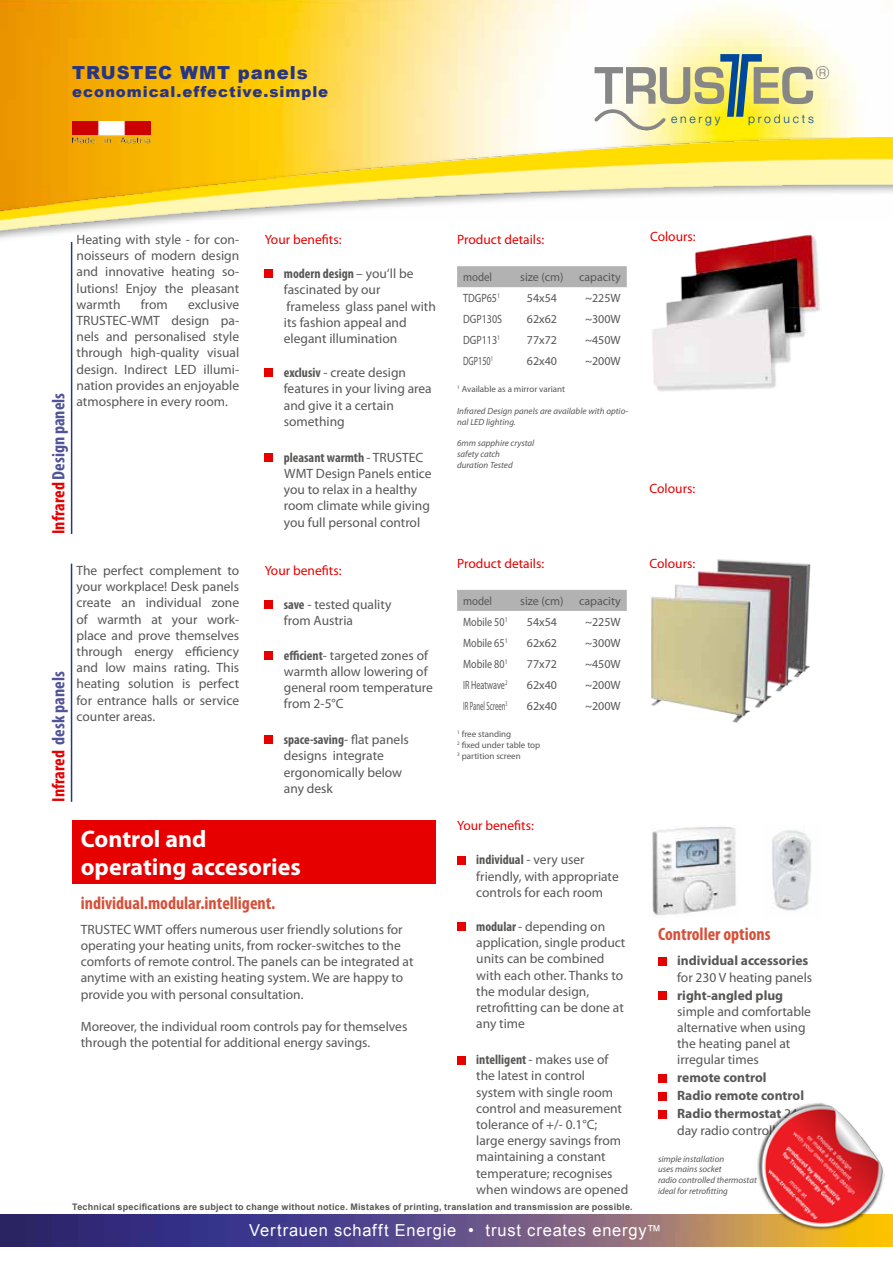
<style>
.page{position:relative;width:893px;height:1263px;background:#fff}
.page>*{position:absolute;margin:0;border:0;box-sizing:border-box;transform-origin:0 0}
.t1{font:700 24px/28.8px "Myriad Pro";color:#fff}
.t2{font:19.2px "Eurostile T";color:#878787}
.t3{font:700 condensed 18px "Myriad Pro";color:#d74f38}
.t4{font:700 condensed 18px "Myriad Pro";color:#505398}
.t5{font:900 18px "Arial";letter-spacing:.05em;color:#283583}
.t6{font:16.5px "Arial";letter-spacing:.05em;color:#fff}
.t7{font:900 15px "Arial";letter-spacing:.06em;color:#283583}
.t8{font:13.5px/16.2px "Myriad Pro";color:#575756}
.t9{font:13.5px "Myriad Pro";color:#e60000}
.t10{font:700 13.5px/18px "Myriad Pro";color:#575756}
.t11{font:300 12.15px "Helvetica Neue";letter-spacing:.23em;color:#00489a}
.t12{font:12px "Myriad Pro";color:#575756}
.t13{font:12px "Myriad Pro";color:#575756;scale:.84 1}
.t14{font:12px "Myriad Pro";color:#575756;scale:.68 1}
.t15{font:12px "Myriad Pro";color:#575756;scale:.56 1}
.t16{font:12px "Myriad Pro";color:#575756;scale:.9 1}
.t17{font:italic 9px/10.8px "Myriad Pro";color:#575756}
.t18{font:700 9px "Arial";letter-spacing:.025em;color:#575756}
.t19{font:9px/10.8px "Myriad Pro";color:#575756}
.s1{color:#e60000}
.s2{font-weight:700;font-stretch:condensed}
.s3{font-weight:400}
.s4{font-size:15px}
</style>
<div class="page">
<img style="left:0;top:0;width:861px;height:137px">
<img style="left:0;top:137px;width:893px;height:265px">
<img style="left:0;top:1214px;width:893px;height:32px">
<img style="left:72px;top:121px;width:79px;height:24px">
<img style="left:649px;top:234px;width:172px;height:158px">
<img style="left:649px;top:826px;width:162px;height:91px">
<img style="left:651px;top:559px;width:160px;height:164px">
<div style="left:265px;top:270px;width:8px;height:8px;background:#e60000"></div>
<div style="left:265px;top:369px;width:8px;height:8px;background:#e60000"></div>
<div style="left:265px;top:453px;width:8px;height:9px;background:#e60000"></div>
<div style="left:457px;top:266px;width:170px;height:21px;background:#b3b2b2"></div>
<hr style="left:71px;top:242px;width:1px;height:292px;background:#283583">
<div style="left:457px;top:590px;width:170px;height:21px;background:#b3b2b2"></div>
<div style="left:265px;top:601px;width:8px;height:8px;background:#e60000"></div>
<div style="left:265px;top:651px;width:8px;height:9px;background:#e60000"></div>
<div style="left:265px;top:736px;width:8px;height:8px;background:#e60000"></div>
<hr style="left:71px;top:564px;width:1px;height:238px;background:#283583">
<div style="left:457px;top:856px;width:9px;height:8px;background:#e60000"></div>
<div style="left:457px;top:922px;width:9px;height:9px;background:#e60000"></div>
<div style="left:457px;top:1056px;width:9px;height:8px;background:#e60000"></div>
<div style="left:72px;top:820px;width:364px;height:64px;background:#e60000"></div>
<div style="left:658px;top:957px;width:8px;height:8px;background:#e60000"></div>
<div style="left:658px;top:991px;width:8px;height:8px;background:#e60000"></div>
<div style="left:658px;top:1074px;width:8px;height:8px;background:#e60000"></div>
<div style="left:658px;top:1092px;width:8px;height:8px;background:#e60000"></div>
<div style="left:658px;top:1110px;width:8px;height:8px;background:#e60000"></div>
<svg style="left:593px;top:54px;width:220px;height:77px;background:#d4d299"></svg>
<img style="left:757px;top:1102px;width:128px;height:128px">
<h3 class="t5" style="left:72px;top:59px;width:237px">TRUSTEC WMT panels</h3>
<p class="t7" style="left:72px;top:81px;width:257px">economical.effective.simple</p>
<h2 class="t2" style="left:815px;top:62px;width:16px">®</h2>
<p class="t11" style="left:671px;top:111px;width:51px">energy</p>
<p class="t11" style="left:748px;top:111px;width:67px">products</p>
<h3 class="t4" style="left:47px;top:534px;width:143px;rotate:-90deg"><span class="s1">Infrared</span> Design panels</h3>
<p class="t8" style="left:77px;top:231px;width:164px;text-align:justify">Heating with style - for con&shy;noisseurs of modern design and innovative heating so&shy;lutions! Enjoy the pleasant warmth</p>
<p class="t8" style="left:141px;top:296px;width:28px">from</p>
<p class="t8" style="left:77px;top:296px;width:164px;text-align:justify;text-indent:112px">exclusive TRUSTEC-WMT design pa&shy;nels and personalised style through high-quality visual design. Indirect LED illumi&shy;nation provides an enjoyable atmosphere in every room.</p>
<p class="t9" style="left:265px;top:231px;width:78px">Your benefits:</p>
<p class="t8" style="left:284px;top:265px;width:153px"><span class="s2">modern design</span> – you‘ll be fascinated by our frameless glass panel with its fashion appeal and elegant illumination</p>
<p class="t8" style="left:284px;top:364px;width:149px"><span class="s2">exclusiv</span> - create design features in your living area and give it a certain something</p>
<p class="t8" style="left:284px;top:449px;width:149px"><span class="s2">pleasant warmth</span> - TRUSTEC<br>WMT Design Panels entice you to relax in a healthy room climate while giving you full personal control</p>
<h3 class="t4" style="left:47px;top:802px;width:132px;rotate:-90deg"><span class="s1">Infrared</span> desk panels</h3>
<p class="t8" style="left:77px;top:562px;width:164px;text-align:justify">The perfect complement to your workplace! Desk panels create an individual zone of warmth at your work&shy;place and prove themselves through energy efficiency and low mains rating. This heating solution is perfect for entrance halls or service counter areas.</p>
<p class="t9" style="left:265px;top:562px;width:78px">Your benefits:</p>
<p class="t8" style="left:284px;top:596px;width:109px"><span class="s2">save</span> - tested quality from Austria</p>
<p class="t8" style="left:284px;top:647px;width:151px"><span class="s2">efficient</span>- targeted zones of warmth allow lowering of general room temperature from 2-5°C</p>
<p class="t8" style="left:284px;top:731px;width:127px"><span class="s2">space-saving</span>- flat panels designs integrate ergonomically below any desk</p>
<h1 class="t1" style="left:81px;top:823px;width:222px">Control and operating accesories</h1>
<h3 class="t3" style="left:81px;top:891px;width:196px">individual.modular.intelligent.</h3>
<p class="t8" style="left:81px;top:921px;width:334px">TRUSTEC WMT offers numerous user friendly solutions for operating your heating units, from rocker-switches to the comforts of remote control. The panels can be integrated at anytime with an existing heating system. We are happy to provide you with personal consultation.</p>
<p class="t8" style="left:81px;top:1018px;width:328px">Moreover, the individual room controls pay for themselves through the potential for additional energy savings.</p>
<p class="t9" style="left:457px;top:231px;width:89px">Product details:</p>
<p class="t16" style="left:463px;top:270px;width:34px">model</p>
<p class="t12" style="left:520px;top:270px;width:45px">size (cm)</p>
<p class="t12" style="left:579px;top:270px;width:43px">capacity</p>
<p class="t13" style="left:463px;top:291px;width:45px">TDGP65<sup>1</sup></p>
<p class="t12" style="left:527px;top:291px;width:32px">54x54</p>
<p class="t12" style="left:585px;top:291px;width:37px">~225W</p>
<p class="t13" style="left:463px;top:312px;width:48px">DGP130S</p>
<p class="t12" style="left:527px;top:312px;width:32px">62x62</p>
<p class="t12" style="left:585px;top:312px;width:37px">~300W</p>
<p class="t13" style="left:463px;top:333px;width:46px">DGP113<sup>1</sup></p>
<p class="t12" style="left:527px;top:333px;width:32px">77x72</p>
<p class="t12" style="left:585px;top:333px;width:37px">~450W</p>
<p class="t14" style="left:463px;top:354px;width:46px">DGP150<sup>1</sup></p>
<p class="t12" style="left:527px;top:354px;width:32px">62x40</p>
<p class="t12" style="left:585px;top:354px;width:37px">~200W</p>
<p class="t19" style="left:457px;top:384px;width:110px"><sup>1</sup> Available as a mirror variant</p>
<p class="t17" style="left:457px;top:405px;width:173px">Infrared Design panels are available with optio&shy;nal LED lighting.</p>
<p class="t17" style="left:457px;top:438px;width:79px">6mm sapphire crystal safety catch<br>duration Tested</p>
<p class="t9" style="left:457px;top:555px;width:89px">Product details:</p>
<p class="t16" style="left:463px;top:593px;width:34px">model</p>
<p class="t12" style="left:520px;top:593px;width:45px">size (cm)</p>
<p class="t12" style="left:579px;top:593px;width:43px">capacity</p>
<p class="t13" style="left:463px;top:614px;width:55px">Mobile 50<sup>1</sup></p>
<p class="t12" style="left:527px;top:614px;width:32px">54x54</p>
<p class="t12" style="left:585px;top:614px;width:37px">~225W</p>
<p class="t13" style="left:463px;top:635px;width:55px">Mobile 65<sup>1</sup></p>
<p class="t12" style="left:527px;top:635px;width:32px">62x62</p>
<p class="t12" style="left:585px;top:635px;width:37px">~300W</p>
<p class="t13" style="left:463px;top:656px;width:55px">Mobile 80<sup>1</sup></p>
<p class="t12" style="left:527px;top:656px;width:32px">77x72</p>
<p class="t12" style="left:585px;top:656px;width:37px">~450W</p>
<p class="t14" style="left:463px;top:677px;width:67px">IR Heatwave<sup>2</sup></p>
<p class="t12" style="left:527px;top:677px;width:32px">62x40</p>
<p class="t12" style="left:585px;top:677px;width:37px">~200W</p>
<p class="t15" style="left:463px;top:698px;width:81px">IR Panel Screen<sup>3</sup></p>
<p class="t12" style="left:527px;top:698px;width:32px">62x40</p>
<p class="t12" style="left:585px;top:698px;width:37px">~200W</p>
<p class="t19" style="left:457px;top:728px;width:85px"><sup>1</sup> free standing<br><sup>2</sup> fixed under table top<br><sup>3</sup> partition screen</p>
<p class="t9" style="left:457px;top:817px;width:78px">Your benefits:</p>
<p class="t8" style="left:476px;top:852px;width:144px"><span class="s2">individual</span> - very user friendly, with appropriate controls for each room</p>
<p class="t8" style="left:476px;top:918px;width:151px"><span class="s2">modular</span> - depending on application, single product units can be combined with each other. Thanks to the modular design, retrofitting can be done at any time</p>
<p class="t8" style="left:476px;top:1051px;width:154px"><span class="s2">intelligent</span> - makes use of the latest in control<br>system with single room control and measurement tolerance of +/- 0.1°C; large energy savings from maintaining a constant temperature; recognises when windows are opened</p>
<p class="t18" style="left:72px;top:1201px;width:562px">Technical specifications are subject to change without notice. Mistakes of printing, translation and transmission are possible.</p>
<p class="t9" style="left:650px;top:228px;width:47px">Colours:</p>
<p class="t9" style="left:649px;top:480px;width:47px">Colours:</p>
<p class="t9" style="left:649px;top:555px;width:47px">Colours:</p>
<h3 class="t3" style="left:658px;top:922px;width:114px">Controller options</h3>
<p class="t10" style="left:677px;top:951px;width:133px">individual accessories</p>
<p class="t8" style="left:677px;top:969px;width:136px">for 230 V heating panels</p>
<p class="t10" style="left:677px;top:985px;width:107px">right-angled plug</p>
<p class="t8" style="left:677px;top:1003px;width:135px">simple and comfortable alternative when using the heating panel at irregular times</p>
<p class="t10" style="left:677px;top:1068px;width:134px">remote control<br>Radio remote control<br>Radio thermostat <span class="s3">24/7</span></p>
<p class="t8" style="left:677px;top:1122px;width:114px">day radio controlled</p>
<p class="t17" style="left:658px;top:1153px;width:100px">simple installation<br>uses mains socket<br>radio controlled thermostat ideal for retrofitting</p>
<p class="t6" style="left:249px;top:1219px;width:414px">Vertrauen schafft Energie • trust creates energy<span class="s4">™</span></p>
</div>
